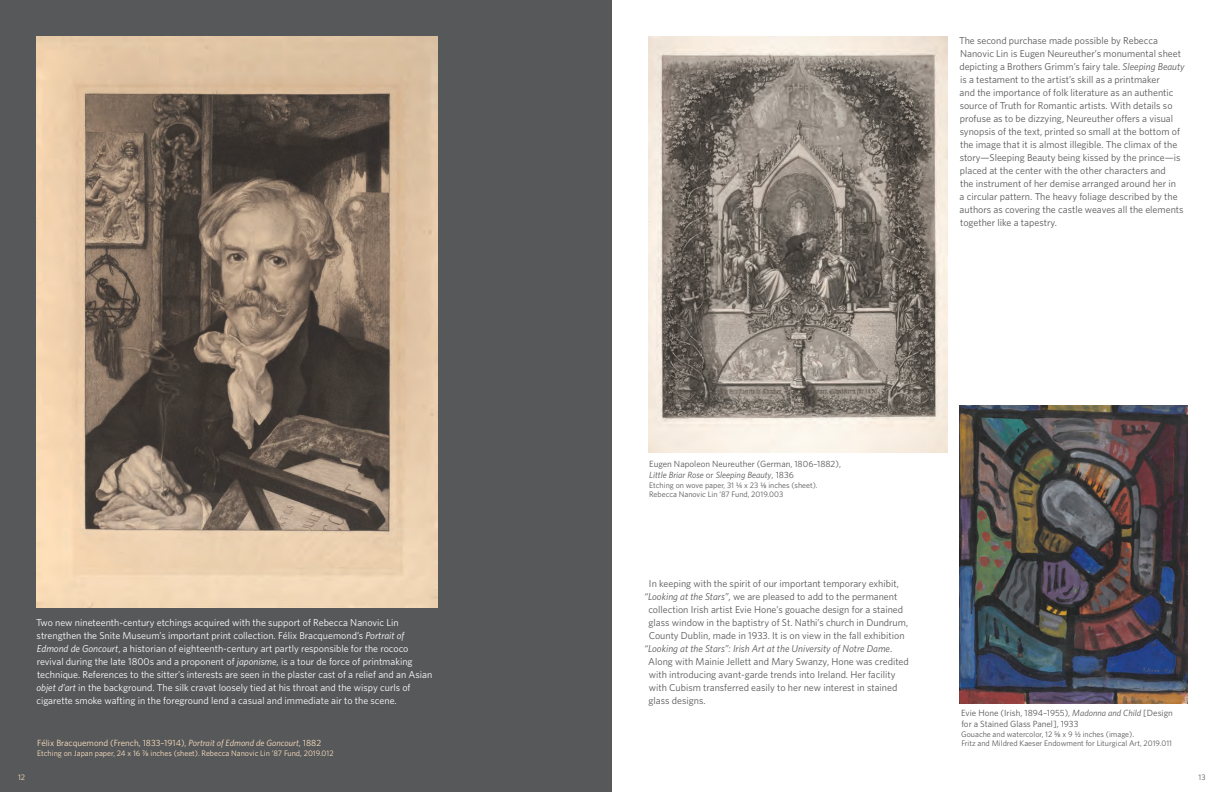
<style>
.page{position:relative;width:1224px;height:792px;background:#fff}
.page>*{position:absolute;margin:0;border:0;box-sizing:border-box;transform-origin:0 0}
.t1{font:10px/13px "Whitney HTF";color:#57585a}
.t2{font:10px/13px "Whitney HTF";color:#fff}
.t3{font:italic 10px "Whitney HTF";color:#57585a}
.t4{font:9px/10.8px "Whitney HTF";color:#57585a}
.t5{font:9px "Whitney HTF";color:#fee2c1}
.t6{font:8px/9.6px "Whitney HTF";color:#57585a}
.t7{font:8px "Whitney HTF";color:#fee2c1}
.s1{font-style:italic}
.s2{font-family:"Whitney Numeric"}
.s3{font-style:normal}
</style>
<div class="page">
<div style="left:0;top:0;width:612px;height:792px;background:#57585a"></div>
<img style="left:36px;top:36px;width:401px;height:572px">
<img style="left:648px;top:36px;width:300px;height:416px">
<img style="left:959px;top:405px;width:229px;height:299px">
<p class="t7" style="left:18px;top:772px;width:9px">12</p>
<p class="t2" style="left:36px;top:616px;width:398px">Two new nineteenth-century etchings acquired with the support of Rebecca Nanovic Lin strengthen the Snite Museum’s important print collection. Félix Bracquemond’s <span class="s1">Portrait of Edmond de Goncourt</span>, a historian of eighteenth-century art partly responsible for the rococo revival during the late 1800s and a proponent of <span class="s1">japonisme</span>, is a tour de force of printmaking technique. References to the sitter’s interests are seen in the plaster cast of a relief and an Asian <span class="s1">objet d’art</span> in the background. The silk cravat loosely tied at his throat and the wispy curls of cigarette smoke wafting in the foreground lend a casual and immediate air to the scene.</p>
<p class="t5" style="left:37px;top:738px;width:286px">Félix Bracquemond (French, 1833–1914), <span class="s1">Portrait of Edmond de Goncourt</span>, 1882</p>
<p class="t7" style="left:37px;top:748px;width:298px">Etching on Japan paper, 24 x 16 <span class="s2">Y</span> inches (sheet). Rebecca Nanovic Lin ’87 Fund, 2019.012</p>
<p class="t1" style="left:959px;top:34px;width:227px">The second purchase made possible by Rebecca Nanovic Lin is Eugen Neureuther’s monumental sheet depicting a Brothers Grimm’s fairy tale. <span class="s1">Sleeping Beauty </span>is a testament to the artist’s skill as a printmaker<br>and the importance of folk literature as an authentic source of Truth for Romantic artists. With details so profuse as to be dizzying, Neureuther offers a visual synopsis of the text, printed so small at the bottom of the image that it is almost illegible. The climax of the story—Sleeping Beauty being kissed by the prince—is placed at the center with the other characters and<br>the instrument of her demise arranged around her in<br>a circular pattern. The heavy foliage described by the authors as covering the castle weaves all the elements together like a tapestry.</p>
<p class="t4" style="left:649px;top:459px;width:193px">Eugen Napoleon Neureuther (German, 1806–1882),<br><span class="s1">Little Briar Rose</span> or <span class="s1">Sleeping Beauty</span>, 1836</p>
<p class="t6" style="left:649px;top:480px;width:170px">Etching on wove paper, 31 <span class="s2">¼</span> x 23 <span class="s2">V</span> inches (sheet).<br>Rebecca Nanovic Lin ’87 Fund, 2019.003</p>
<p class="t1" style="left:649px;top:577px;width:251px">In keeping with the spirit of our important temporary exhibit,</p>
<p class="t1" style="left:644px;top:590px;width:255px"><span class="s1">“Looking at the Stars”</span>, we are pleased to add to the permanent</p>
<p class="t1" style="left:648px;top:603px;width:256px">collection Irish artist Evie Hone’s gouache design for a stained</p>
<p class="t1" style="left:649px;top:616px;width:261px">glass window in the baptistry of St. Nathi’s church in Dundrum,</p>
<p class="t1" style="left:649px;top:629px;width:257px">County Dublin, made in 1933. It is on view in the fall exhibition</p>
<p class="t3" style="left:644px;top:642px;width:250px">“Looking at the Stars”: Irish Art at the University of Notre Dame<span class="s3">.</span></p>
<p class="t1" style="left:648px;top:655px;width:262px">Along with Mainie Jellett and Mary Swanzy, Hone was credited</p>
<p class="t1" style="left:649px;top:668px;width:248px">with introducing avant-garde trends into Ireland. Her facility</p>
<p class="t1" style="left:649px;top:681px;width:250px">with Cubism transferred easily to her new interest in stained</p>
<p class="t1" style="left:649px;top:694px;width:58px">glass designs.</p>
<p class="t4" style="left:961px;top:708px;width:213px">Evie Hone (Irish, 1894–1955), <span class="s1">Madonna and Child</span> [Design for a Stained Glass Panel], 1933</p>
<p class="t6" style="left:961px;top:729px;width:212px">Gouache and watercolor, 12 <span class="s2">X</span> x 9 <span class="s2">K</span> inches (image).<br>Fritz and Mildred Kaeser Endowment for Liturgical Art, 2019.011</p>
<p class="t6" style="left:1199px;top:772px;width:9px">13</p>
</div>
